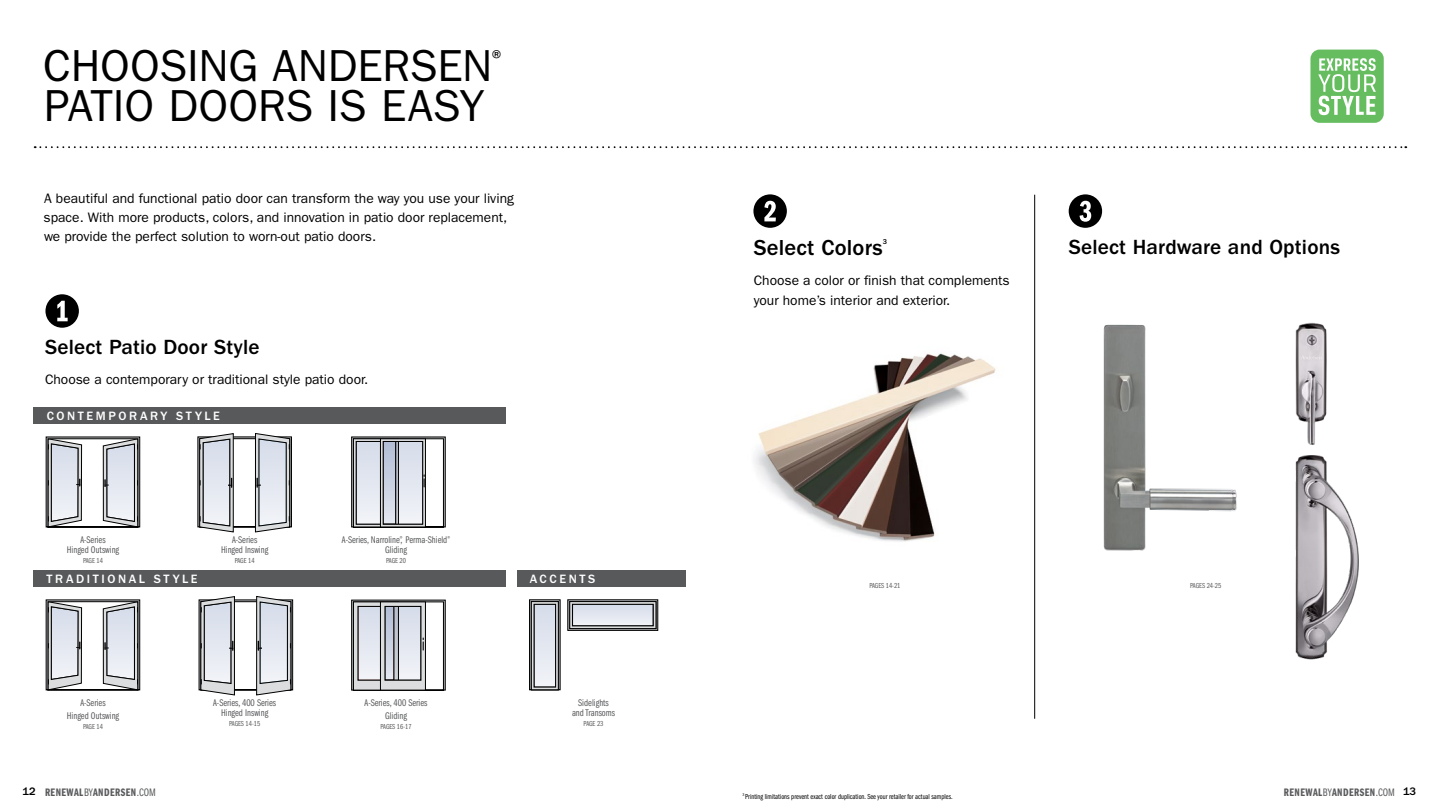
<style>
.page{position:relative;width:1440px;height:810px;background:#fff}
.page>*{position:absolute;margin:0;border:0;box-sizing:border-box;transform-origin:0 0}
.t1{font:45px "ITC Franklin Gothic Std";letter-spacing:-.005em;color:#000}
.t2{font:500 22.5px "ITC Franklin Gothic Std";letter-spacing:.01em;color:#000}
.t3{font:500 21.25px "ITC Franklin Gothic Std";letter-spacing:.01em;color:#000}
.t4{font:20px "ITC Franklin Gothic Std";color:#000}
.t5{font:13.75px/19.2px "ITC Franklin Gothic Std";color:#000}
.t6{font:500 12.5px "ITC Franklin Gothic Std";letter-spacing:.21em;color:#fff}
.t7{font:11.25px "ITC Franklin Gothic Std Dm Cp";letter-spacing:.04em;color:#58595b}
.t8{font:10px/10px "ITC Franklin Gothic Std Bk Cp";color:#58595b;text-align:center}
.t9{font:7.5px "ITC Franklin Gothic Std Bk Cp";color:#000}
.t10{font:7.5px "ITC Franklin Gothic Std Bk Cp";color:#58595b}
.t11{font:500 7.25px "ITC Franklin Gothic Std";color:#000}
.s1{font-family:"ITC Franklin Gothic Std";font-weight:500;color:#000}
.s2{font-family:"ITC Franklin Gothic Std Bk Cp"}
</style>
<div class="page">
<img style="left:1103px;top:324px;width:134px;height:227px">
<hr style="left:1034px;top:195px;width:1px;height:524px;background:#000">
<svg style="left:198px;top:596px;width:95px;height:100px"></svg>
<svg style="left:351px;top:599px;width:95px;height:92px"></svg>
<svg style="left:46px;top:599px;width:94px;height:92px"></svg>
<svg style="left:529px;top:599px;width:32px;height:91px;background:#a9abb1"></svg>
<svg style="left:567px;top:599px;width:91px;height:32px;background:#a7a9ae"></svg>
<img style="left:1295px;top:322px;width:64px;height:338px">
<div style="left:34px;top:570px;width:472px;height:17px;background:#58595b"></div>
<svg style="left:35px;top:146px;width:1371px;height:2px"></svg>
<svg style="left:351px;top:436px;width:95px;height:92px"></svg>
<svg style="left:46px;top:436px;width:94px;height:92px"></svg>
<svg style="left:198px;top:433px;width:94px;height:99px"></svg>
<img style="left:754px;top:353px;width:242px;height:189px">
<div style="left:753px;top:194px;width:34px;height:34px;background:#000;border-radius:50%"></div>
<svg style="left:764px;top:201px;width:12px;height:20px"></svg>
<div style="left:1069px;top:194px;width:33px;height:34px;background:#000;border-radius:50%"></div>
<svg style="left:1080px;top:201px;width:11px;height:21px"></svg>
<div style="left:45px;top:294px;width:34px;height:34px;background:#000;border-radius:50%"></div>
<svg style="left:57px;top:301px;width:11px;height:20px"></svg>
<div style="left:518px;top:570px;width:168px;height:17px;background:#58595b"></div>
<div style="left:34px;top:407px;width:472px;height:17px;background:#58595b"></div>
<div style="left:1310px;top:50px;width:74px;height:73px;background:#65bd60;border-radius:9px"></div>
<svg style="left:1318px;top:58px;width:58px;height:57px"></svg>
<h1 class="t1" style="left:43px;top:40px;width:451px">CHOOSING ANDERSEN</h1>
<h3 class="t4" style="left:491px;top:46px;width:17px">®</h3>
<h1 class="t1" style="left:45px;top:80px;width:442px">PATIO DOORS IS EASY</h1>
<p class="t5" style="left:44px;top:188px;width:472px">A beautiful and functional patio door can transform the way you use your living space. With more products, colors, and innovation in patio door replacement, we provide the perfect solution to worn-out patio doors.</p>
<h3 class="t3" style="left:45px;top:335px;width:216px">Select Patio Door Style</h3>
<p class="t5" style="left:45px;top:370px;width:325px">Choose a contemporary or traditional style patio door.</p>
<p class="t6" style="left:47px;top:408px;width:175px">CONTEMPORARY STYLE</p>
<p class="t8" style="left:67px;top:535px;width:54px">A-Series<br>Hinged Outswing</p>
<p class="t10" style="left:83px;top:556px;width:21px">PAGE 14</p>
<p class="t6" style="left:47px;top:572px;width:153px">TRADITIONAL STYLE</p>
<p class="t8" style="left:221px;top:535px;width:49px">A-Series<br>Hinged Inswing</p>
<p class="t10" style="left:235px;top:556px;width:21px">PAGE 14</p>
<p class="t8" style="left:342px;top:535px;width:110px">A-Series, Narroline<sup>®</sup>, Perma-Shield<sup>®<br></sup>Gliding</p>
<p class="t10" style="left:386px;top:556px;width:21px">PAGE 20</p>
<p class="t6" style="left:530px;top:572px;width:67px">ACCENTS</p>
<p class="t8" style="left:67px;top:697px;width:54px;line-height:12.5px">A-Series<br>Hinged Outswing</p>
<p class="t10" style="left:83px;top:722px;width:21px">PAGE 14</p>
<p class="t8" style="left:213px;top:698px;width:64px">A-Series, 400 Series<br>Hinged Inswing</p>
<p class="t10" style="left:229px;top:720px;width:33px">PAGES 14-15</p>
<p class="t8" style="left:365px;top:697px;width:64px;line-height:12.5px">A-Series, 400 Series<br>Gliding</p>
<p class="t10" style="left:381px;top:722px;width:33px">PAGES 16-17</p>
<p class="t8" style="left:572px;top:698px;width:45px">Sidelights and Transoms</p>
<p class="t10" style="left:584px;top:720px;width:21px">PAGE 23</p>
<h2 class="t2" style="left:754px;top:235px;width:130px">Select Colors</h2>
<p class="t11" style="left:883px;top:238px;width:6px">3</p>
<p class="t5" style="left:754px;top:271px;width:258px">Choose a color or finish that complements your home’s interior and exterior.</p>
<h3 class="t3" style="left:1069px;top:235px;width:273px">Select Hardware and Options</h3>
<p class="t10" style="left:869px;top:581px;width:33px">PAGES 14-21</p>
<p class="t10" style="left:1190px;top:581px;width:33px">PAGES 24-25</p>
<p class="t7" style="left:22px;top:786px;width:135px"><span class="s1">12</span> RENEWAL<span class="s2">BY</span>ANDERSEN<span class="s2">.COM</span></p>
<p class="t7" style="left:1284px;top:786px;width:134px">RENEWAL<span class="s2">BY</span>ANDERSEN<span class="s2">.COM</span> <span class="s1">13</span></p>
<p class="t9" style="left:742px;top:792px;width:212px"><sup>3</sup> Printing limitations prevent exact color duplication. See your retailer for actual samples.</p>
</div>
